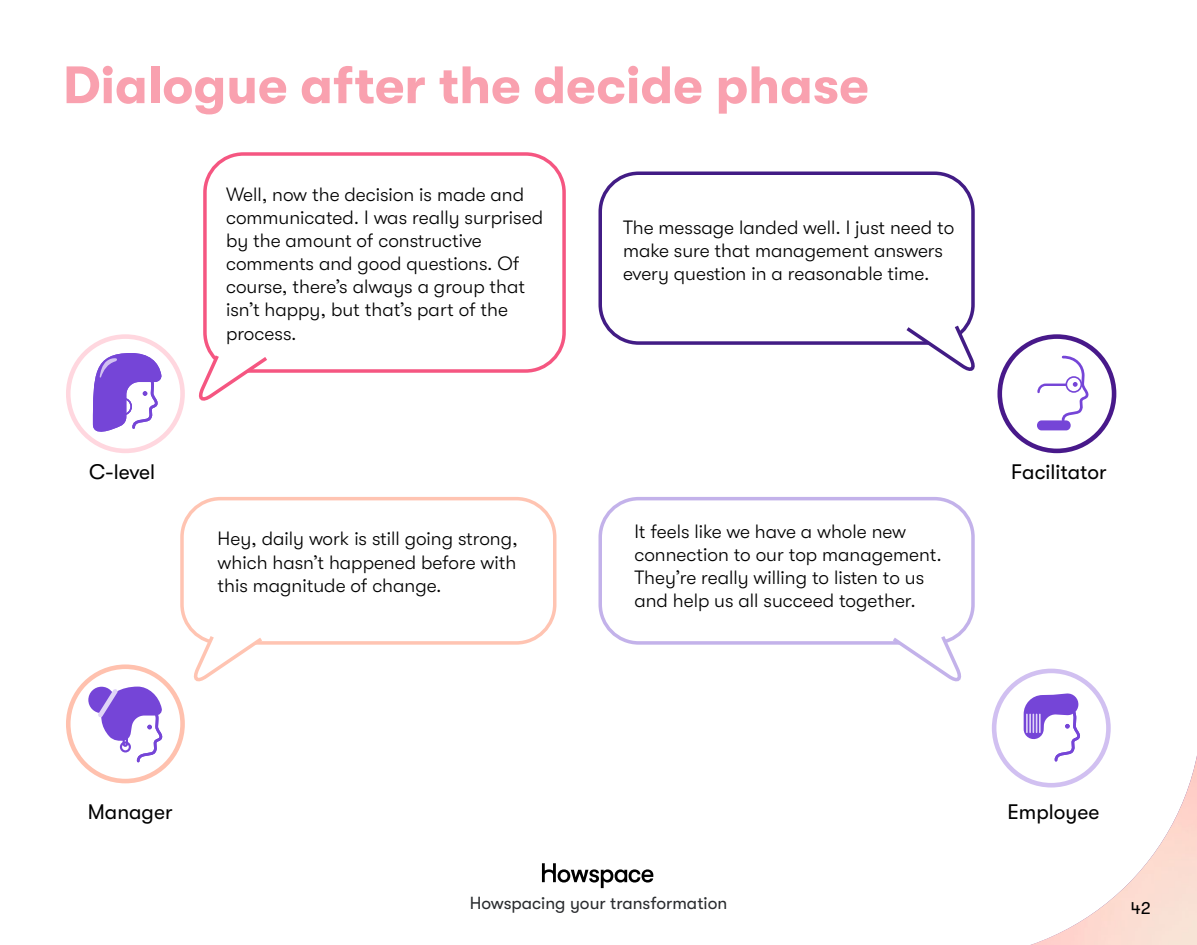
<style>
.page{position:relative;width:1197px;height:945px;background:#fff}
.page>*{position:absolute;margin:0;border:0;box-sizing:border-box;transform-origin:0 0}
.t1{font:700 52.5px "GT Walsheim Pro";color:#f9a1af}
.t2{font:21px "GT Walsheim Pro";color:#000}
.t3{font:300 19.25px/23.1px "GT Walsheim Pro";color:#000}
.t4{font:17.5px "GT Walsheim Pro";color:#2a2c2f}
.t5{font:17.5px "GT Walsheim Pro";color:#000}
</style>
<div class="page">
<div style="left:66px;top:334px;width:119px;height:119px;border:5px solid #ffd7df;border-radius:50%"></div>
<svg style="left:93px;top:353px;width:69px;height:84px"></svg>
<div style="left:114px;top:398px;width:18px;height:17px;border:2px solid #7545d7;border-radius:50%"></div>
<div style="left:66px;top:664px;width:119px;height:119px;border:5px solid #ffc1ae;border-radius:50%"></div>
<svg style="left:88px;top:687px;width:27px;height:26px"></svg>
<svg style="left:92px;top:687px;width:71px;height:76px"></svg>
<div style="left:997px;top:334px;width:119px;height:119px;border:5px solid #48198a;border-radius:50%"></div>
<svg style="left:1037px;top:355px;width:52px;height:68px"></svg>
<div style="left:1066px;top:376px;width:16px;height:17px;border:2px solid #7545d7;border-radius:50%"></div>
<div style="left:1037px;top:420px;width:34px;height:10px;background:#7545d7;border-radius:5px"></div>
<div style="left:992px;top:669px;width:119px;height:119px;border:5px solid #d1c0f1;border-radius:50%"></div>
<svg style="left:1024px;top:693px;width:55px;height:35px"></svg>
<div style="left:598px;top:497px;width:377px;height:148px;border:4px solid #c3b2ea;border-radius:38px"></div>
<svg style="left:889px;top:632px;width:76px;height:50px"></svg>
<div style="left:180px;top:497px;width:376px;height:148px;border:4px solid #ffc4b2;border-radius:38px"></div>
<svg style="left:190px;top:632px;width:76px;height:50px"></svg>
<div style="left:598px;top:172px;width:377px;height:173px;border:4px solid #421c85;border-radius:38px"></div>
<svg style="left:903px;top:322px;width:72px;height:49px"></svg>
<div style="left:203px;top:152px;width:363px;height:221px;border:4px solid #f55681;border-radius:38px"></div>
<svg style="left:198px;top:351px;width:73px;height:50px"></svg>
<img style="left:992px;top:728px;width:205px;height:217px">
<svg style="left:542px;top:863px;width:111px;height:25px"></svg>
<h1 class="t1" style="left:63px;top:56px;width:807px">Dialogue after the decide phase</h1>
<p class="t3" style="left:226px;top:183px;width:319px">Well, now the decision is made and communicated. I was really surprised by the amount of constructive comments and good questions. Of course, there’s always a group that isn’t happy, but that’s part of the process.</p>
<p class="t3" style="left:623px;top:216px;width:333px">The message landed well. I just need to make sure that management answers every question in a reasonable time.</p>
<p class="t2" style="left:89px;top:460px;width:68px">C-level</p>
<p class="t2" style="left:1011px;top:460px;width:97px">Facilitator</p>
<p class="t3" style="left:218px;top:527px;width:302px;text-align:justify">Hey, daily work is still going strong, which hasn’t happened before with this magnitude of change.</p>
<p class="t3" style="left:634px;top:520px;width:309px">It feels like we have a whole new connection to our top management.<br>They’re really willing to listen to us and help us all succeed together.</p>
<p class="t2" style="left:88px;top:800px;width:86px">Manager</p>
<p class="t2" style="left:1008px;top:800px;width:93px">Employee</p>
<p class="t4" style="left:470px;top:893px;width:259px">Howspacing your transformation</p>
<p class="t5" style="left:1131px;top:898px;width:21px">42</p>
</div>
